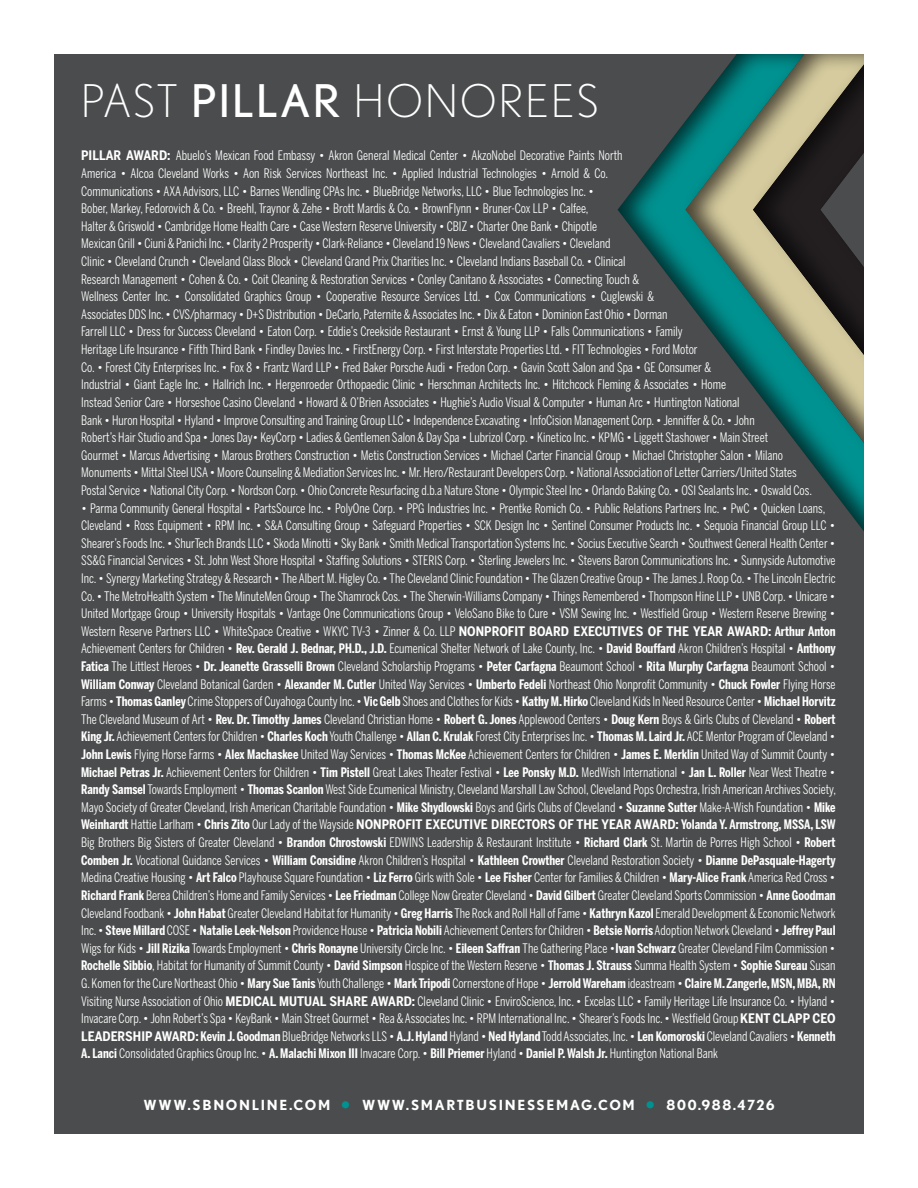
<style>
.page{position:relative;width:918px;height:1188px;background:#fff}
.page>*{position:absolute;margin:0;border:0;box-sizing:border-box;transform-origin:0 0}
.t1{font:300 45px "Nobel";letter-spacing:.05em;color:#fff}
.t2{font:700 13.95px "Nobel";letter-spacing:.12em;color:#fff}
.Smart50_-_Name{font:13.05px/17.5px "Benton Sans Comp";color:#fff}
.s1{font-weight:400}
.s2{font-family:"Benton Sans Cond";font-weight:700}
.s3{font-weight:700}
.s4{font-size:21.6px;color:#009290}
</style>
<div class="page">
<div style="left:54px;top:54px;width:810px;height:1080px;background:#4b4c4d"></div>
<div style="left:617px;top:54px;width:247px;height:482px;background:#231f20;opacity:.75"></div>
<p class="t1" style="left:81px;top:76px;width:519px">PAST <span class="s1">PILLAR</span> HONOREES</p>
<p class="Smart50_-_Name" style="left:81px;top:147px;width:732px"><span class="s2">PILLAR AWARD:</span> Abuelo’s Mexican Food Embassy • Akron General Medical Center • AkzoNobel Decorative Paints North<br>America • Alcoa Cleveland Works • Aon Risk Services Northeast Inc. • Applied Industrial Technologies • Arnold &amp; Co.<br>Communications • AXA Advisors, LLC • Barnes Wendling CPAs Inc. • BlueBridge Networks, LLC • Blue Technologies Inc. •<br>Bober, Markey, Fedorovich &amp; Co. • Breehl, Traynor &amp; Zehe • Brott Mardis &amp; Co. • BrownFlynn • Bruner-Cox LLP • Calfee,<br>Halter &amp; Griswold • Cambridge Home Health Care • Case Western Reserve University • CBIZ • Charter One Bank • Chipotle<br>Mexican Grill • Ciuni &amp; Panichi Inc. • Clarity 2 Prosperity • Clark-Reliance • Cleveland 19 News • Cleveland Cavaliers • Cleveland<br>Clinic • Cleveland Crunch • Cleveland Glass Block • Cleveland Grand Prix Charities Inc. • Cleveland Indians Baseball Co. • Clinical<br>Research Management • Cohen &amp; Co. • Coit Cleaning &amp; Restoration Services • Conley Canitano &amp; Associates • Connecting Touch &amp;<br>Wellness Center Inc. • Consolidated Graphics Group • Cooperative Resource Services Ltd. • Cox Communications • Cuglewski &amp;<br>Associates DDS Inc. • CVS/pharmacy • D+S Distribution • DeCarlo, Paternite &amp; Associates Inc. • Dix &amp; Eaton • Dominion East Ohio • Dorman<br>Farrell LLC • Dress for Success Cleveland • Eaton Corp. • Eddie’s Creekside Restaurant • Ernst &amp; Young LLP • Falls Communications • Family<br>Heritage Life Insurance • Fifth Third Bank • Findley Davies Inc. • FirstEnergy Corp. • First Interstate Properties Ltd. • FIT Technologies • Ford Motor<br>Co. • Forest City Enterprises Inc. • Fox 8 • Frantz Ward LLP • Fred Baker Porsche Audi • Fredon Corp. • Gavin Scott Salon and Spa • GE Consumer &amp;<br>Industrial • Giant Eagle Inc. • Hallrich Inc. • Hergenroeder Orthopaedic Clinic • Herschman Architects Inc. • Hitchcock Fleming &amp; Associates • Home<br>Instead Senior Care • Horseshoe Casino Cleveland • Howard &amp; O’Brien Associates • Hughie’s Audio Visual &amp; Computer • Human Arc • Huntington National<br>Bank • Huron Hospital • Hyland • Improve Consulting and Training Group LLC • Independence Excavating • InfoCision Management Corp. • Jenniffer &amp; Co. • John<br>Robert’s Hair Studio and Spa • Jones Day• KeyCorp • Ladies &amp; Gentlemen Salon &amp; Day Spa • Lubrizol Corp. • Kinetico Inc. • KPMG • Liggett Stashower • Main Street<br>Gourmet • Marcus Advertising • Marous Brothers Construction • Metis Construction Services • Michael Carter Financial Group • Michael Christopher Salon • Milano Monuments • Mittal Steel USA • Moore Counseling &amp; Mediation Services Inc. • Mr. Hero/Restaurant Developers Corp. • National Association of Letter Carriers/United States Postal Service • National City Corp. • Nordson Corp. • Ohio Concrete Resurfacing d.b.a Nature Stone • Olympic Steel Inc • Orlando Baking Co. • OSI Sealants Inc. • Oswald Cos.</p>
<p class="Smart50_-_Name" style="left:81px;top:499px;width:756px">• Parma Community General Hospital • PartsSource Inc. • PolyOne Corp. • PPG Industries Inc. • Prentke Romich Co. • Public Relations Partners Inc. • PwC • Quicken Loans, Cleveland • Ross Equipment • RPM Inc. • S&amp;A Consulting Group • Safeguard Properties • SCK Design Inc • Sentinel Consumer Products Inc. • Sequoia Financial Group LLC • Shearer’s Foods Inc. • ShurTech Brands LLC • Skoda Minotti • Sky Bank • Smith Medical Transportation Systems Inc. • Socius Executive Search • Southwest General Health Center • SS&amp;G Financial Services • St. John West Shore Hospital • Staffing Solutions • STERIS Corp. • Sterling Jewelers Inc. • Stevens Baron Communications Inc. • Sunnyside Automotive Inc. • Synergy Marketing Strategy &amp; Research • The Albert M. Higley Co. • The Cleveland Clinic Foundation • The Glazen Creative Group • The James J. Roop Co. • The Lincoln Electric Co. • The MetroHealth System • The MinuteMen Group • The Shamrock Cos. • The Sherwin-Williams Company • Things Remembered • Thompson Hine LLP • UNB Corp. • Unicare • United Mortgage Group • University Hospitals • Vantage One Communications Group • VeloSano Bike to Cure • VSM Sewing Inc. • Westfield Group • Western Reserve Brewing • Western Reserve Partners LLC • WhiteSpace Creative • WKYC TV-3 • Zinner &amp; Co. LLP <span class="s2">NONPROFIT BOARD EXECUTIVES OF THE YEAR AWARD:</span> <span class="s3">Arthur Anton </span>Achievement Centers for Children • <span class="s3">Rev. Gerald J. Bednar, PH.D., J.D.</span> Ecumenical Shelter Network of Lake County, Inc. • <span class="s3">David Bouffard</span> Akron Children’s Hospital • <span class="s3">Anthony Fatica</span> The Littlest Heroes • <span class="s3">Dr. Jeanette Grasselli Brown</span> Cleveland Scholarship Programs • <span class="s3">Peter Carfagna</span> Beaumont School • <span class="s3">Rita Murphy Carfagna</span> Beaumont School • <span class="s3">William Conway</span> Cleveland Botanical Garden • <span class="s3">Alexander M. Cutler</span> United Way Services • <span class="s3">Umberto Fedeli</span> Northeast Ohio Nonprofit Community • <span class="s3">Chuck Fowler</span> Flying Horse Farms • <span class="s3">Thomas Ganley</span> Crime Stoppers of Cuyahoga County Inc. • <span class="s3">Vic Gelb</span> Shoes and Clothes for Kids • <span class="s3">Kathy M. Hirko</span> Cleveland Kids In Need Resource Center • <span class="s3">Michael Horvitz </span>The Cleveland Museum of Art • <span class="s3">Rev. Dr. Timothy James</span> Cleveland Christian Home • <span class="s3">Robert G. Jones</span> Applewood Centers • <span class="s3">Doug Kern</span> Boys &amp; Girls Clubs of Cleveland • <span class="s3">Robert King Jr.</span> Achievement Centers for Children • <span class="s3">Charles Koch</span> Youth Challenge • <span class="s3">Allan C. Krulak</span> Forest City Enterprises Inc. • <span class="s3">Thomas M. Laird Jr.</span> ACE Mentor Program of Cleveland • <span class="s3">John Lewis</span> Flying Horse Farms • <span class="s3">Alex Machaskee</span> United Way Services • <span class="s3">Thomas McKee</span> Achievement Centers for Children • <span class="s3">James E. Merklin</span> United Way of Summit County • <span class="s3">Michael Petras Jr.</span> Achievement Centers for Children • <span class="s3">Tim Pistell</span> Great Lakes Theater Festival • <span class="s3">Lee Ponsky M.D.</span> MedWish International • <span class="s3">Jan L. Roller</span> Near West Theatre • <span class="s3">Randy Samsel</span> Towards Employment • <span class="s3">Thomas Scanlon</span> West Side Ecumenical Ministry, Cleveland Marshall Law School, Cleveland Pops Orchestra, Irish American Archives Society, Mayo Society of Greater Cleveland, Irish American Charitable Foundation • <span class="s3">Mike Shydlowski</span> Boys and Girls Clubs of Cleveland • <span class="s3">Suzanne Sutter</span> Make-A-Wish Foundation • <span class="s3">Mike Weinhardt</span> Hattie Larlham • <span class="s3">Chris Zito</span> Our Lady of the Wayside <span class="s2">NONPROFIT EXECUTIVE DIRECTORS OF THE YEAR AWARD:</span> <span class="s3">Yolanda Y. Armstrong, MSSA, LSW </span>Big Brothers Big Sisters of Greater Cleveland • <span class="s3">Brandon Chrostowski</span> EDWINS Leadership &amp; Restaurant Institute • <span class="s3">Richard Clark</span> St. Martin de Porres High School • <span class="s3">Robert Comben Jr.</span> Vocational Guidance Services • <span class="s3">William Considine</span> Akron Children’s Hospital • <span class="s3">Kathleen Crowther</span> Cleveland Restoration Society • <span class="s3">Dianne DePasquale-Hagerty </span>Medina Creative Housing • <span class="s3">Art Falco</span> Playhouse Square Foundation • <span class="s3">Liz Ferro</span> Girls with Sole • <span class="s3">Lee Fisher</span> Center for Families &amp; Children • <span class="s3">Mary-Alice Frank</span> America Red Cross • <span class="s3">Richard Frank</span> Berea Children’s Home and Family Services • <span class="s3">Lee Friedman</span> College Now Greater Cleveland • <span class="s3">David Gilbert</span> Greater Cleveland Sports Commission • <span class="s3">Anne Goodman </span>Cleveland Foodbank • <span class="s3">John Habat</span> Greater Cleveland Habitat for Humanity • <span class="s3">Greg Harris</span> The Rock and Roll Hall of Fame • <span class="s3">Kathryn Kazol</span> Emerald Development &amp; Economic Network Inc. • <span class="s3">Steve Millard</span> COSE • <span class="s3">Natalie Leek-Nelson</span> Providence House • <span class="s3">Patricia Nobili</span> Achievement Centers for Children • <span class="s3">Betsie Norris</span> Adoption Network Cleveland • <span class="s3">Jeffrey Paul </span>Wigs for Kids • <span class="s3">Jill Rizika</span> Towards Employment • <span class="s3">Chris Ronayne</span> University Circle Inc. • <span class="s3">Eileen Saffran</span> The Gathering Place •<span class="s3">Ivan Schwarz</span> Greater Cleveland Film Commission • <span class="s3">Rochelle Sibbio</span>, Habitat for Humanity of Summit County • <span class="s3">David Simpson</span> Hospice of the Western Reserve • <span class="s3">Thomas J. Strauss</span> Summa Health System • <span class="s3">Sophie Sureau</span> Susan G. Komen for the Cure Northeast Ohio • <span class="s3">Mary Sue Tanis</span> Youth Challenge • <span class="s3">Mark Tripodi</span> Cornerstone of Hope • <span class="s3">Jerrold Wareham</span> ideastream • <span class="s3">Claire M. Zangerle, MSN, MBA, RN </span>Visiting Nurse Association of Ohio <span class="s2">MEDICAL MUTUAL SHARE AWARD:</span> Cleveland Clinic • EnviroScience, Inc. • Excelas LLC • Family Heritage Life Insurance Co. • Hyland • Invacare Corp. • John Robert’s Spa • KeyBank • Main Street Gourmet • Rea &amp; Associates Inc. • RPM International Inc. • Shearer’s Foods Inc. • Westfield Group <span class="s2">KENT CLAPP CEO LEADERSHIP AWARD:</span> <span class="s3">Kevin J. Goodman</span> BlueBridge Networks LLS • <span class="s3">A.J. Hyland</span> Hyland • <span class="s3">Ned Hyland</span> Todd Associates, Inc. • <span class="s3">Len Komoroski</span> Cleveland Cavaliers • <span class="s3">Kenneth A. Lanci</span> Consolidated Graphics Group Inc. • <span class="s3">A. Malachi Mixon III</span> Invacare Corp. • <span class="s3">Bill Priemer</span> Hyland • <span class="s3">Daniel P. Walsh Jr.</span> Huntington National Bank</p>
<p class="t2" style="left:144px;top:1097px;width:632px">WWW.SBNONLINE.COM <span class="s4">•</span> WWW.SMARTBUSINESSEMAG.COM <span class="s4">•</span> 800.988.4726</p>
</div>
